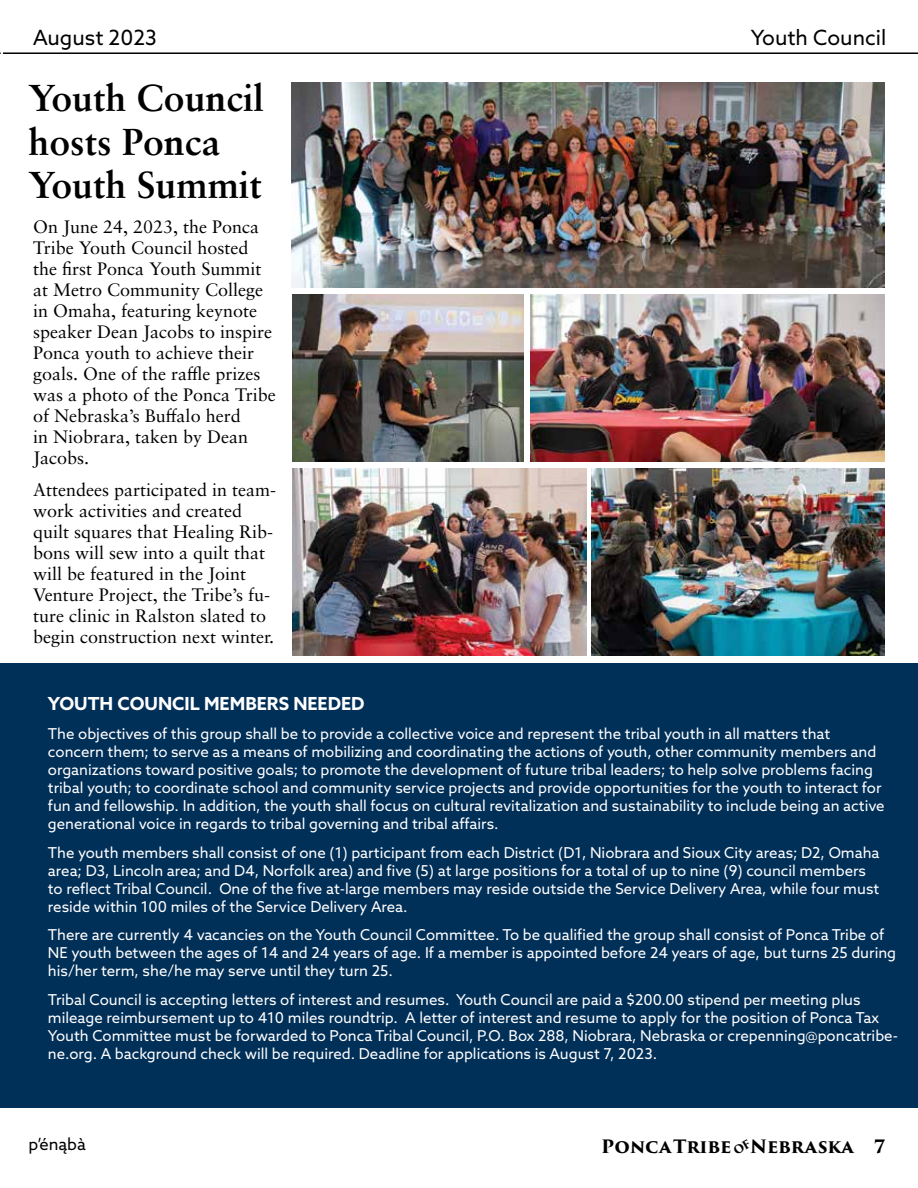
<style>
.page{position:relative;width:918px;height:1188px;background:#fff}
.page>*{position:absolute;margin:0;border:0;box-sizing:border-box;transform-origin:0 0}
.t1{font:700 37.5px/43.5px "Sabon LT Pro";color:#000}
.t2{font:21px "Azo Sans";color:#000}
.t3{font:18px/21px "Sabon LT Pro";color:#000}
.t4{font:700 18px "Azo Sans";color:#fff}
.t5{font:700 18px "Trajan Pro 3";color:#000}
.t6{font:16.5px "Azo Sans";color:#000}
.t7{font:15px/18px "Azo Sans";color:#fff}
</style>
<div class="page">
<hr style="left:3px;top:52px;width:915px;height:2px;background:#000">
<img style="left:293px;top:468px;width:294px;height:188px">
<img style="left:591px;top:468px;width:294px;height:188px">
<img style="left:292px;top:82px;width:593px;height:205px">
<img style="left:530px;top:294px;width:355px;height:168px">
<img style="left:293px;top:294px;width:231px;height:168px">
<div style="left:0;top:664px;width:918px;height:444px;background:#002f58"></div>
<h2 class="t2" style="left:33px;top:24px;width:125px">August 2023</h2>
<h2 class="t2" style="left:751px;top:24px;width:137px">Youth Council</h2>
<h1 class="t1" style="left:28px;top:76px;width:237px">Youth Council hosts Ponca<br>Youth Summit</h1>
<p class="t3" style="left:33px;top:215px;width:244px">On June 24, 2023, the Ponca<br>Tribe Youth Council hosted the first Ponca Youth Summit at Metro Community College in Omaha, featuring keynote speaker Dean Jacobs to inspire<br>Ponca youth to achieve their goals. One of the raffle prizes was a photo of the Ponca Tribe of Nebraska’s Buffalo herd<br>in Niobrara, taken by Dean<br>Jacobs.</p>
<p class="t3" style="left:33px;top:478px;width:244px">Attendees participated in team&shy;work activities and created quilt squares that Healing Rib&shy;bons will sew into a quilt that will be featured in the Joint<br>Venture Project, the Tribe’s fu&shy;ture clinic in Ralston slated to begin construction next winter.</p>
<p class="t4" style="left:48px;top:692px;width:318px">YOUTH COUNCIL MEMBERS NEEDED</p>
<p class="t7" style="left:48px;top:724px;width:838px">The objectives of this group shall be to provide a collective voice and represent the tribal youth in all matters that concern them; to serve as a means of mobilizing and coordinating the actions of youth, other community members and organizations toward positive goals; to promote the development of future tribal leaders; to help solve problems facing tribal youth; to coordinate school and community service projects and provide opportunities for the youth to interact for fun and fellowship. In addition, the youth shall focus on cultural revitalization and sustainability to include being an active generational voice in regards to tribal governing and tribal affairs.</p>
<p class="t7" style="left:48px;top:843px;width:833px">The youth members shall consist of one (1) participant from each District (D1, Niobrara and Sioux City areas; D2, Omaha area; D3, Lincoln area; and D4, Norfolk area) and five (5) at large positions for a total of up to nine (9) council members to reflect Tribal Council. One of the five at-large members may reside outside the Service Delivery Area, while four must reside within 100 miles of the Service Delivery Area.</p>
<p class="t7" style="left:48px;top:926px;width:850px">There are currently 4 vacancies on the Youth Council Committee. To be qualified the group shall consist of Ponca Tribe of<br>NE youth between the ages of 14 and 24 years of age. If a member is appointed before 24 years of age, but turns 25 during his/her term, she/he may serve until they turn 25.</p>
<p class="t7" style="left:48px;top:991px;width:852px">Tribal Council is accepting letters of interest and resumes. Youth Council are paid a $200.00 stipend per meeting plus mileage reimbursement up to 410 miles roundtrip. A letter of interest and resume to apply for the position of Ponca Tax Youth Committee must be forwarded to Ponca Tribal Council, P.O. Box 288, Niobrara, Nebraska or crepenning@poncatribe&shy;ne.org. A background check will be required. Deadline for applications is August 7, 2023.</p>
<p class="t6" style="left:28px;top:1133px;width:59px">p’énąbà</p>
<p class="t5" style="left:601px;top:1133px;width:132px">Ponca Tribe</p>
<p class="t5" style="left:750px;top:1133px;width:136px">Nebraska 7</p>
</div>
